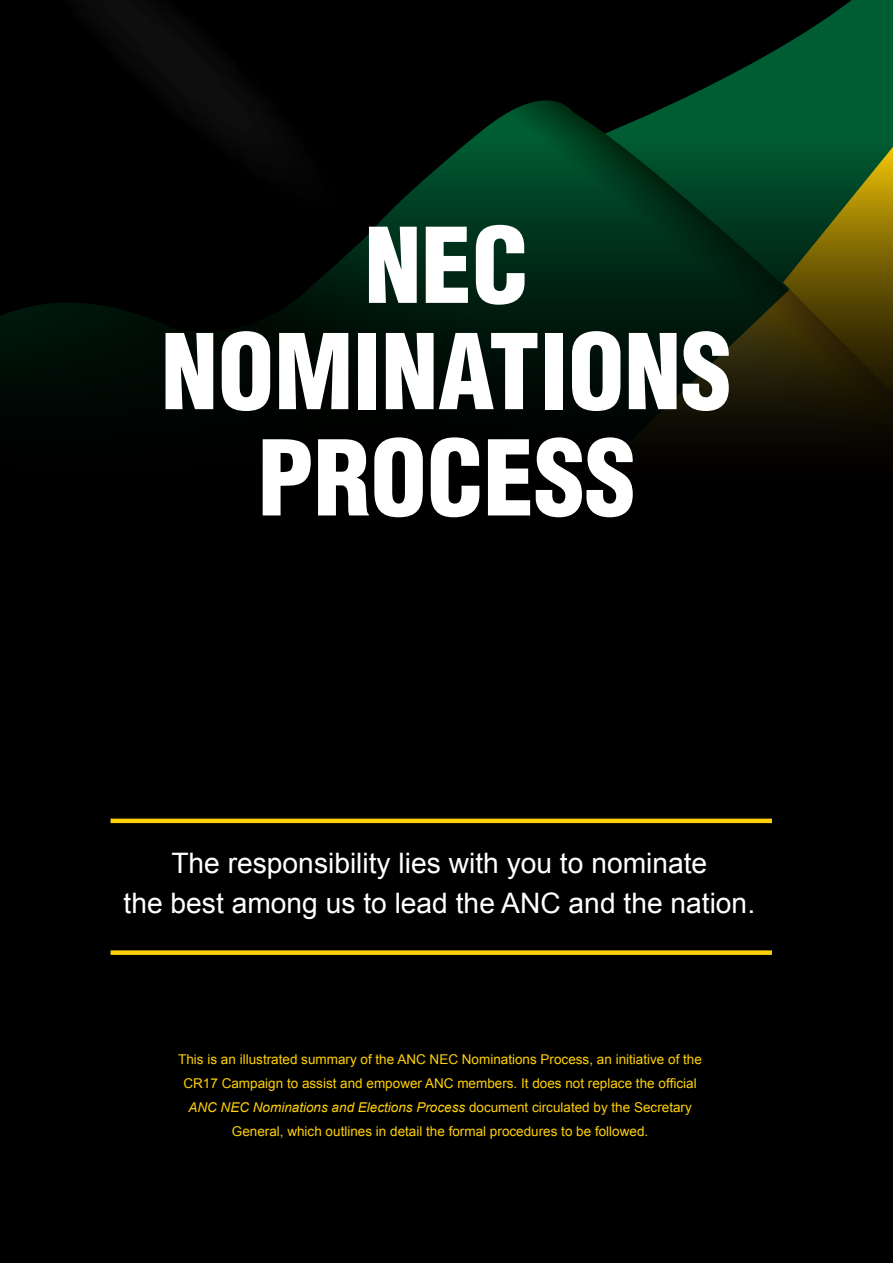
<style>
.page{position:relative;width:893px;height:1263px;background:#fff}
.page>*{position:absolute;margin:0;border:0;box-sizing:border-box;transform-origin:0 0}
.t1{font:900 condensed 101.55px/106.4px "Helvetica";color:#fff;text-align:center}
.t2{font:28.2px/40.3px "Arial";color:#fff;text-align:center}
.t3{font:13.5px/24px "Arial";color:#ffd107;text-align:center}
.s1{font-style:italic}
</style>
<div class="page">
<div style="left:0;top:560px;width:893px;height:703px;background:#000"></div>
<div style="left:369px;top:0;width:225px;height:100px;background:#000"></div>
<svg style="left:0;top:0;width:369px;height:127px;background:#030303"></svg>
<svg style="left:594px;top:0;width:299px;height:87px;background:#002112"></svg>
<svg style="left:399px;top:87px;width:494px;height:40px;background:#00311a"></svg>
<svg style="left:0;top:127px;width:893px;height:433px;background:#051308"></svg>
<hr style="left:111px;top:819px;width:661px;height:4px;background:#ffd107">
<div style="left:111px;top:950px;width:661px;height:5px;background:#ffd107"></div>
<h1 class="t1" style="left:161px;top:212px;width:572px">NEC<br>NOMINATIONS<br>PROCESS</h1>
<h2 class="t2" style="left:124px;top:843px;width:633px">The responsibility lies with you to nominate<br>the best among us to lead the ANC and the nation.</h2>
<p class="t3" style="left:178px;top:1048px;width:525px">This is an illustrated summary of the ANC NEC Nominations Process, an initiative of the CR17 Campaign to assist and empower ANC members. It does not replace the official <span class="s1">ANC NEC Nominations and Elections Process</span> document circulated by the Secretary General, which outlines in detail the formal procedures to be followed.</p>
</div>
